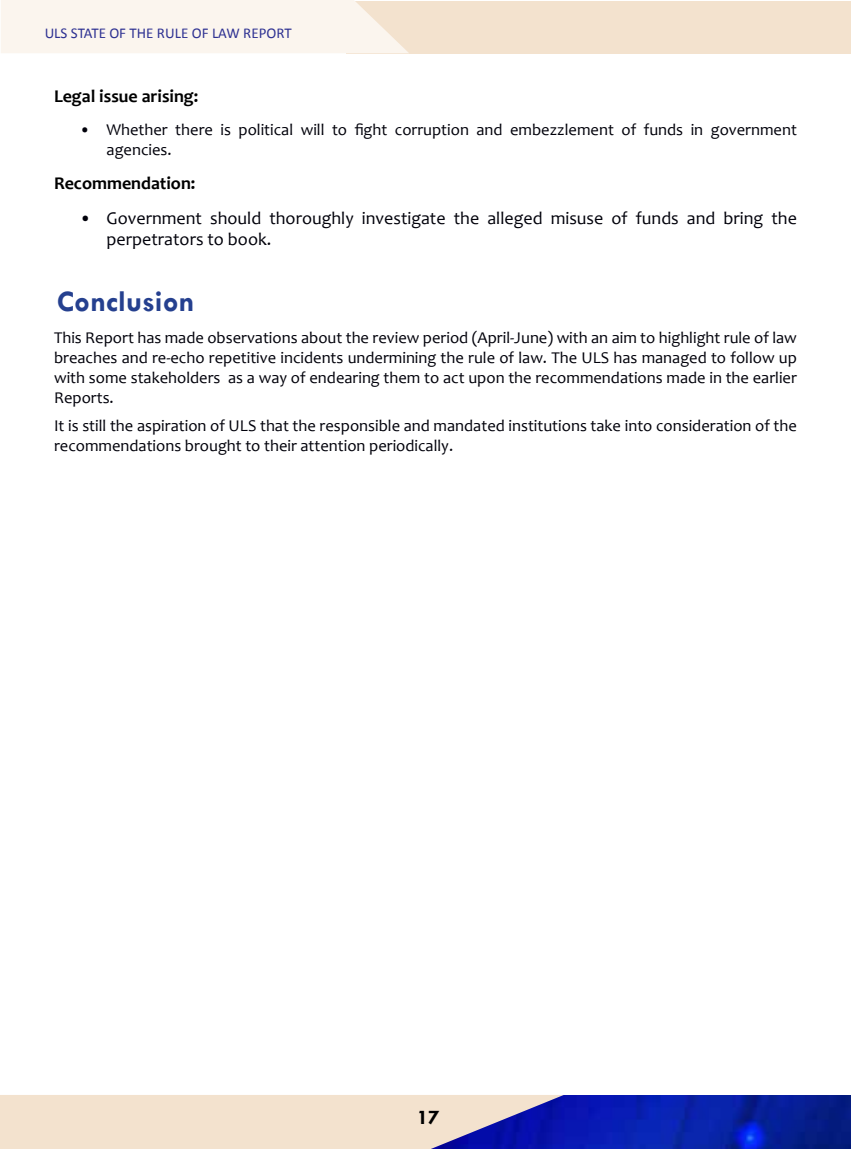
<style>
.page{position:relative;width:851px;height:1149px;background:#fff}
.page>*{position:absolute;margin:0;border:0;box-sizing:border-box;transform-origin:0 0}
.t1{font:700 30px "Tw Cen";color:#25408f}
.t2{font:700 21px "Tw Cen";color:#000}
.t3{font:18px/21.6px "Candara";color:#00000a}
.t4{font:700 18px "Candara";color:#000}
.t5{font:16.5px/19.8px "Candara";color:#00000a}
.t6{font:15px "Calibri";color:#2e3192}
</style>
<div class="page">
<img style="left:563px;top:1095px;width:287px;height:52px">
<svg style="left:0;top:1095px;width:563px;height:53px;background:#d7c9c9"></svg>
<div style="left:346px;top:1px;width:504px;height:52px;background:#f3e2ce"></div>
<div style="left:1px;top:0;width:408px;height:53px;background:#fbf5ee"></div>
<p class="t6" style="left:45px;top:23px;width:248px">ULS STATE OF THE RULE OF LAW REPORT</p>
<p class="t4" style="left:54px;top:85px;width:146px">Legal issue arising:</p>
<p class="t5" style="left:106px;top:119px;width:691px;text-indent:-27px">• Whether there is political will to fight corruption and embezzlement of funds in government agencies.</p>
<p class="t4" style="left:54px;top:172px;width:143px">Recommendation:</p>
<p class="t3" style="left:107px;top:207px;width:691px;text-indent:-27px">• Government should thoroughly investigate the alleged misuse of funds and bring the perpetrators to book.</p>
<h1 class="t1" style="left:57px;top:283px;width:139px">Conclusion</h1>
<p class="t5" style="left:54px;top:328px;width:744px;text-align:justify">This Report has made observations about the review period (April-June) with an aim to highlight rule of law breaches and re-echo repetitive incidents undermining the rule of law. The ULS has managed to follow up with some stakeholders as a way of endearing them to act upon the recommendations made in the earlier Reports.</p>
<p class="t5" style="left:54px;top:415px;width:744px">It is still the aspiration of ULS that the responsible and mandated institutions take into consideration of the recommendations brought to their attention periodically.</p>
<p class="t2" style="left:417px;top:1104px;width:24px">17</p>
</div>
